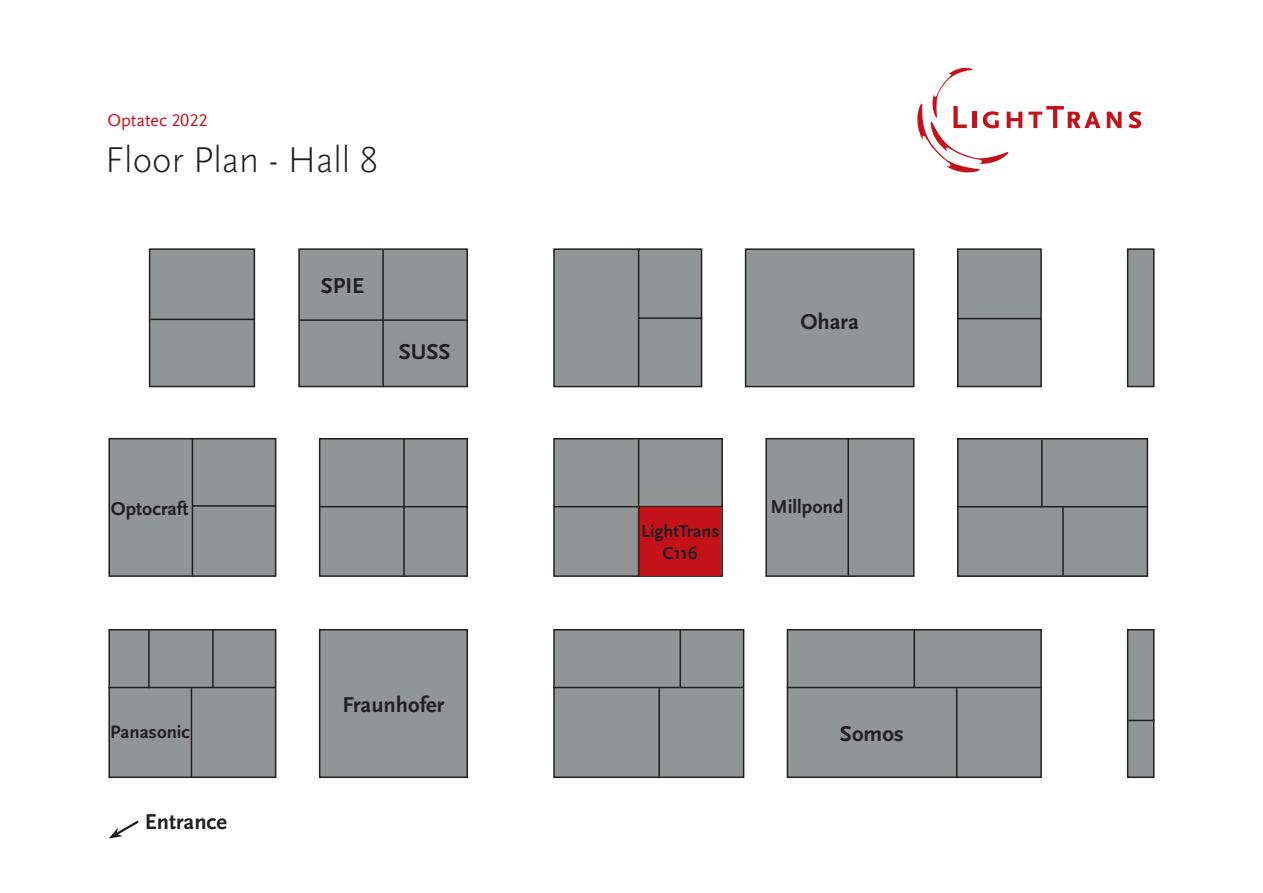
<style>
.page{position:relative;width:1263px;height:893px;background:#fff}
.page>*{position:absolute;margin:0;border:0;box-sizing:border-box;transform-origin:0 0}
.t1{font:300 37.5px "Scala Sans Pro";color:#231f20}
.t2{font:700 22.5px "Scala Sans";color:#231f20}
.t3{font:700 19.5px "Scala Sans";color:#231f20}
.t4{font:700 18.75px "Scala Sans";color:#231f20}
.t5{font:700 18px/21.6px "Scala Sans";color:#231f20;text-align:center}
.t6{font:18px "Scala Sans Offc Pro";color:#c4121a}
</style>
<div class="page">
<div style="left:958px;top:249px;width:83px;height:138px;background:#929596"></div>
<div style="left:957px;top:248px;width:85px;height:139px;border:2px solid #231f20"></div>
<div style="left:320px;top:630px;width:147px;height:147px;background:#929596"></div>
<div style="left:319px;top:629px;width:149px;height:149px;border:2px solid #231f20"></div>
<div style="left:554px;top:439px;width:168px;height:137px;background:#929596"></div>
<div style="left:553px;top:438px;width:170px;height:139px;border:2px solid #231f20"></div>
<hr style="left:554px;top:506px;width:168px;height:1px;background:#231f20">
<div style="left:639px;top:507px;width:82px;height:69px;background:#c4121a"></div>
<hr style="left:638px;top:439px;width:1px;height:138px;background:#231f20">
<div style="left:766px;top:439px;width:148px;height:137px;background:#929596"></div>
<div style="left:765px;top:438px;width:149px;height:139px;border:2px solid #231f20"></div>
<div style="left:958px;top:439px;width:189px;height:137px;background:#929596"></div>
<div style="left:957px;top:438px;width:191px;height:139px;border:2px solid #231f20"></div>
<hr style="left:958px;top:506px;width:190px;height:1px;background:#231f20">
<hr style="left:1041px;top:440px;width:1px;height:67px;background:#231f20">
<div style="left:554px;top:249px;width:147px;height:138px;background:#929596"></div>
<div style="left:553px;top:248px;width:149px;height:139px;border:2px solid #231f20"></div>
<div style="left:745px;top:249px;width:169px;height:138px;background:#929596"></div>
<div style="left:745px;top:248px;width:169px;height:139px;border:2px solid #231f20"></div>
<div style="left:1128px;top:249px;width:26px;height:138px;background:#929596"></div>
<div style="left:1127px;top:248px;width:27px;height:139px;border:2px solid #231f20"></div>
<div style="left:299px;top:249px;width:168px;height:138px;background:#929596"></div>
<div style="left:298px;top:248px;width:170px;height:139px;border:2px solid #231f20"></div>
<div style="left:320px;top:439px;width:147px;height:137px;background:#929596"></div>
<div style="left:319px;top:438px;width:149px;height:139px;border:2px solid #231f20"></div>
<div style="left:554px;top:630px;width:190px;height:147px;background:#929596"></div>
<div style="left:553px;top:629px;width:191px;height:149px;border:2px solid #231f20"></div>
<div style="left:787px;top:630px;width:254px;height:147px;background:#929596"></div>
<div style="left:787px;top:629px;width:255px;height:149px;border:2px solid #231f20"></div>
<div style="left:1128px;top:630px;width:26px;height:147px;background:#929596"></div>
<div style="left:1127px;top:629px;width:27px;height:149px;border:2px solid #231f20"></div>
<div style="left:109px;top:630px;width:167px;height:147px;background:#929596"></div>
<div style="left:108px;top:629px;width:168px;height:149px;border:2px solid #231f20"></div>
<div style="left:109px;top:439px;width:167px;height:137px;background:#929596"></div>
<div style="left:108px;top:438px;width:168px;height:139px;border:2px solid #231f20"></div>
<div style="left:150px;top:249px;width:104px;height:138px;background:#929596"></div>
<div style="left:149px;top:248px;width:106px;height:139px;border:2px solid #231f20"></div>
<hr style="left:847px;top:439px;width:2px;height:138px;background:#231f20">
<hr style="left:1062px;top:507px;width:2px;height:68px;background:#231f20">
<hr style="left:958px;top:318px;width:83px;height:1px;background:#231f20">
<hr style="left:638px;top:248px;width:1px;height:138px;background:#231f20">
<hr style="left:639px;top:317px;width:63px;height:2px;background:#231f20">
<hr style="left:300px;top:319px;width:168px;height:2px;background:#231f20">
<hr style="left:382px;top:249px;width:2px;height:138px;background:#231f20">
<hr style="left:150px;top:319px;width:104px;height:1px;background:#231f20">
<hr style="left:403px;top:439px;width:2px;height:137px;background:#231f20">
<hr style="left:319px;top:506px;width:149px;height:1px;background:#231f20">
<hr style="left:192px;top:439px;width:1px;height:138px;background:#231f20">
<hr style="left:192px;top:505px;width:83px;height:2px;background:#231f20">
<hr style="left:212px;top:630px;width:2px;height:57px;background:#231f20">
<hr style="left:108px;top:687px;width:168px;height:1px;background:#231f20">
<hr style="left:191px;top:687px;width:1px;height:90px;background:#231f20">
<hr style="left:148px;top:630px;width:2px;height:58px;background:#231f20">
<hr style="left:553px;top:687px;width:190px;height:1px;background:#231f20">
<hr style="left:679px;top:630px;width:2px;height:58px;background:#231f20">
<hr style="left:658px;top:687px;width:2px;height:90px;background:#231f20">
<hr style="left:787px;top:687px;width:255px;height:1px;background:#231f20">
<hr style="left:913px;top:630px;width:2px;height:57px;background:#231f20">
<hr style="left:956px;top:687px;width:1px;height:90px;background:#231f20">
<svg style="left:1128px;top:720px;width:26px;height:1px"></svg>
<svg style="left:109px;top:820px;width:30px;height:19px"></svg>
<svg style="left:1028px;top:106px;width:72px;height:22px"></svg>
<svg style="left:1107px;top:112px;width:14px;height:16px"></svg>
<svg style="left:1128px;top:111px;width:13px;height:17px"></svg>
<svg style="left:917px;top:68px;width:105px;height:104px"></svg>
<p class="t6" style="left:107px;top:110px;width:102px">Optatec 2022</p>
<h1 class="t1" style="left:105px;top:138px;width:274px">Floor Plan - Hall 8</h1>
<p class="t3" style="left:111px;top:498px;width:79px">Optocraft</p>
<p class="t4" style="left:110px;top:722px;width:81px">Panasonic</p>
<p class="t2" style="left:145px;top:809px;width:84px">Entrance</p>
<p class="t2" style="left:321px;top:273px;width:45px">SPIE</p>
<p class="t2" style="left:399px;top:339px;width:53px">SUSS</p>
<p class="t2" style="left:343px;top:692px;width:103px">Fraunhofer</p>
<p class="t2" style="left:800px;top:310px;width:60px">Ohara</p>
<p class="t5" style="left:641px;top:521px;width:80px">LightTrans<br>C116</p>
<p class="t3" style="left:771px;top:496px;width:74px">Millpond</p>
<p class="t2" style="left:840px;top:721px;width:66px">Somos</p>
</div>
